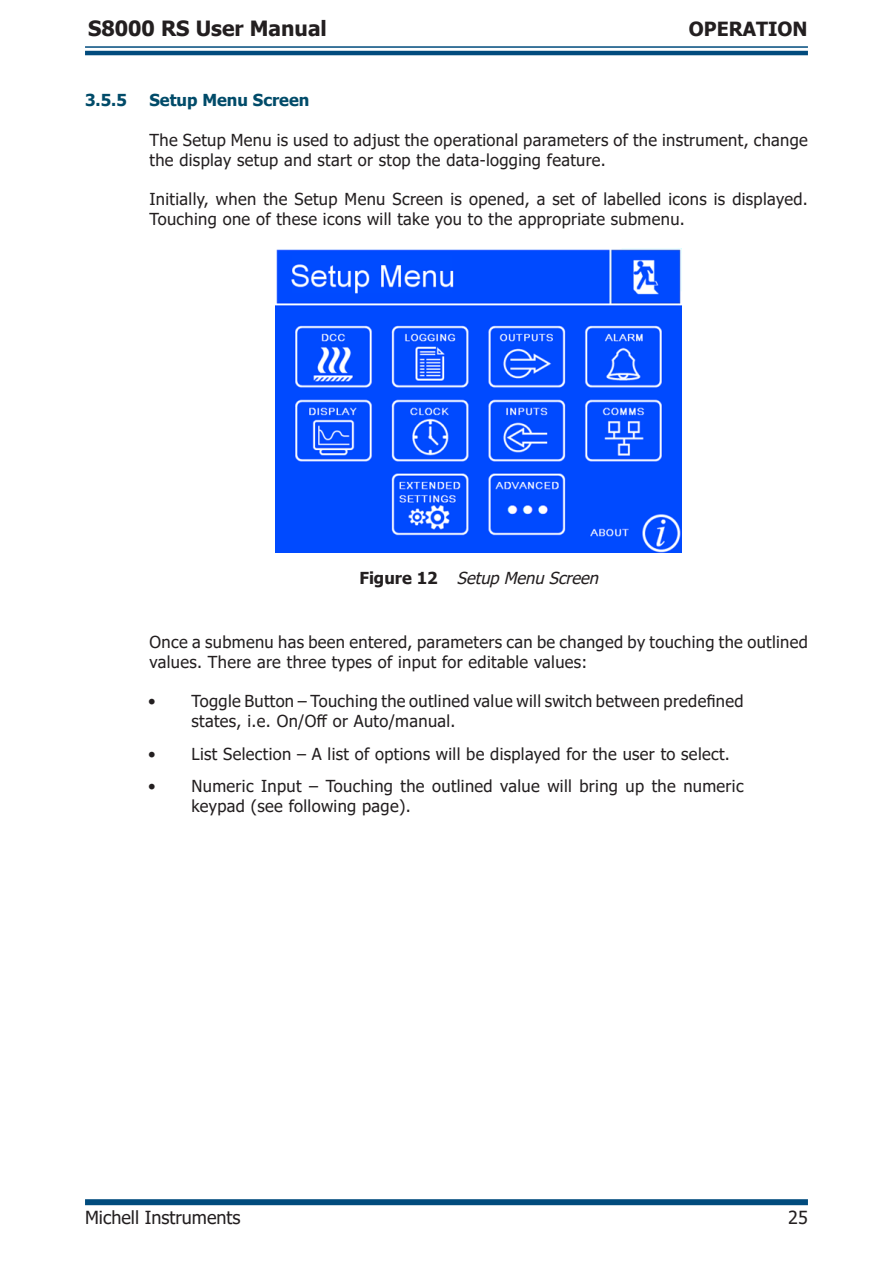
<style>
.page{position:relative;width:893px;height:1263px;background:#fff}
.page>*{position:absolute;margin:0;border:0;box-sizing:border-box;transform-origin:0 0}
.t1{font:700 21px "Tahoma";color:#231f20}
.t2{font:700 19.5px "Tahoma";color:#231f20}
.t3{font:18px "Tahoma";color:#231f20}
.Paragraph_UM{font:16.5px/19.8px "Tahoma";letter-spacing:.02em;color:#231f20}
.t4{font:italic 16.5px "Tahoma";color:#231f20}
.t5{font:700 16.5px "Tahoma";color:#014b69}
.s1{font-weight:700;font-style:normal}
</style>
<div class="page">
<hr style="left:85px;top:46px;width:723px;height:2px;background:#014b7d">
<hr style="left:85px;top:51px;width:723px;height:4px;background:#014b7d">
<div style="left:85px;top:1199px;width:723px;height:6px;background:#014b7d"></div>
<img style="left:275px;top:248px;width:407px;height:305px">
<p class="t1" style="left:88px;top:14px;width:240px">S8000 RS User Manual</p>
<p class="t2" style="left:689px;top:15px;width:120px">OPERATION</p>
<p class="t5" style="left:85px;top:89px;width:43px">3.5.5</p>
<p class="t5" style="left:150px;top:89px;width:161px">Setup Menu Screen</p>
<p class="Paragraph_UM" style="left:150px;top:131px;width:660px">The Setup Menu is used to adjust the operational parameters of the instrument, change the display setup and start or stop the data-logging feature.</p>
<p class="Paragraph_UM" style="left:150px;top:190px;width:660px">Initially, when the Setup Menu Screen is opened, a set of labelled icons is displayed.<br>Touching one of these icons will take you to the appropriate submenu.</p>
<p class="t4" style="left:359px;top:567px;width:246px"><span class="s1">F i g u r e 1 2</span> SetupMenuScreen</p>
<p class="Paragraph_UM" style="left:150px;top:633px;width:660px">Once a submenu has been entered, parameters can be changed by touching the outlined values. There are three types of input for editable values:</p>
<p class="Paragraph_UM" style="left:192px;top:692px;width:553px;text-indent:-43px">• Toggle Button – Touching the outlined value will switch between predefined states, i.e. On/Off or Auto/manual.</p>
<p class="Paragraph_UM" style="left:148px;top:745px;width:583px">• List Selection – A list of options will be displayed for the user to select.</p>
<p class="Paragraph_UM" style="left:192px;top:777px;width:554px;text-indent:-43px">• Numeric Input – Touching the outlined value will bring up the numeric keypad (see following page).</p>
<p class="t3" style="left:85px;top:1205px;width:157px">Michell Instruments</p>
<p class="t3" style="left:788px;top:1205px;width:21px">25</p>
</div>
